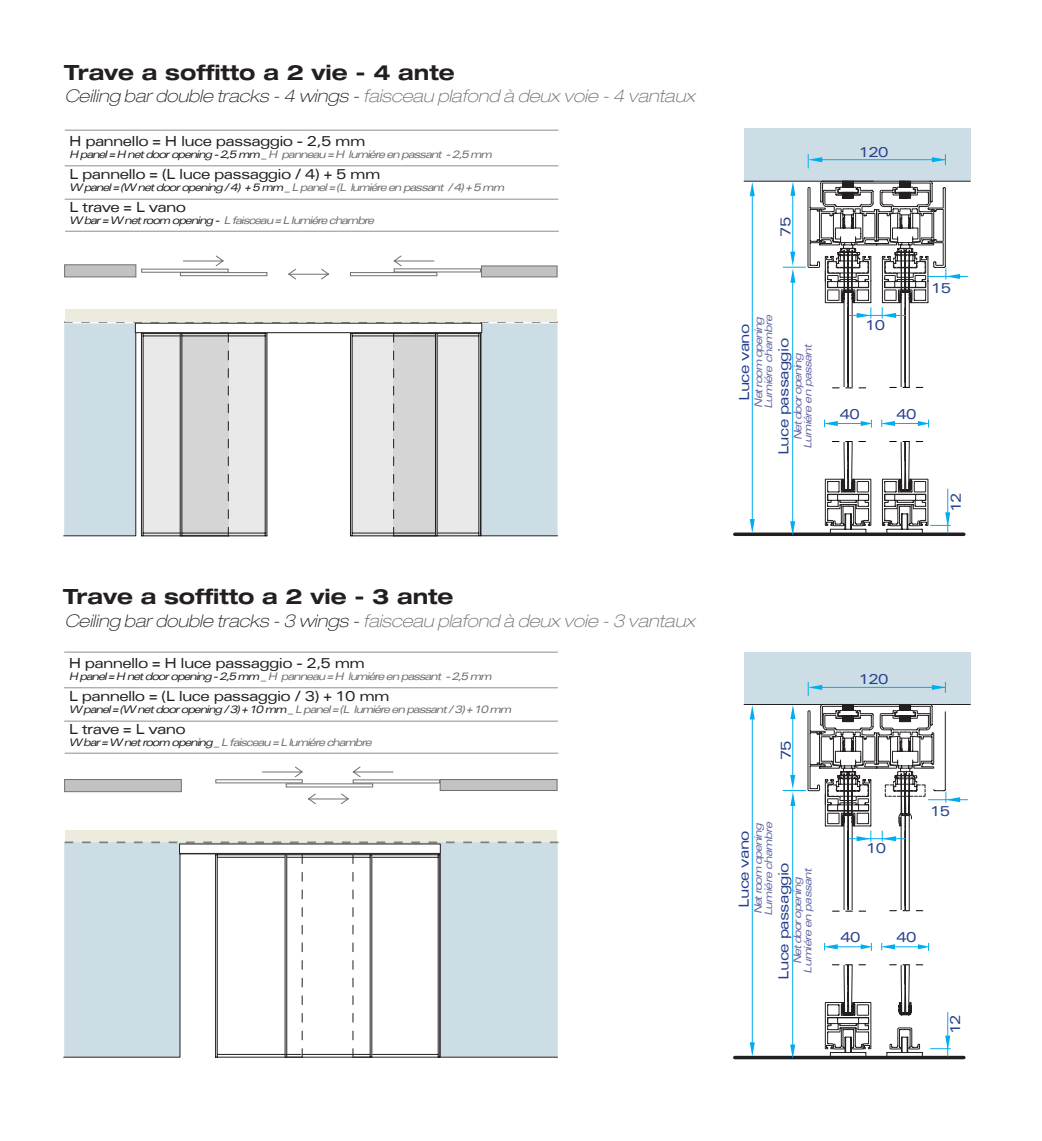
<style>
.page{position:relative;width:1042px;height:1141px;background:#fff}
.page>*{position:absolute;margin:0;border:0;box-sizing:border-box;transform-origin:0 0}
.t1{font:700 expanded 21px "Helvetica Neue";color:#231f20}
.t2{font:italic 100 expanded 17.5px "Helvetica Neue";color:#6c6d70}
.t3{font:expanded 14px "Univers";letter-spacing:-.05em;color:#231f20}
.t4{font:expanded 14px "Univers";letter-spacing:-.05em;color:#253f8e}
.t5{font:italic expanded 10.5px "Univers";letter-spacing:-.12em;color:#6c6d70}
.t6{font:italic expanded 10.5px "Univers";letter-spacing:-.075em;color:#6168a7}
.s1{color:#231f20}
</style>
<div class="page">
<div style="left:65px;top:830px;width:492px;height:12px;background:#ecebde"></div>
<svg style="left:64px;top:842px;width:494px;height:11px;background:#c2d1d9"></svg>
<svg style="left:63px;top:332px;width:495px;height:204px"></svg>
<div style="left:135px;top:323px;width:347px;height:10px;border:1px solid #231f20"></div>
<div style="left:64px;top:264px;width:72px;height:13px;background:#c1c2c4;border:1px solid #6f7073"></div>
<div style="left:481px;top:266px;width:76px;height:11px;background:#c1c2c4;border:1px solid #6f7073"></div>
<div style="left:394px;top:268px;width:87px;height:4px;border:1px solid #6f7073"></div>
<div style="left:350px;top:272px;width:87px;height:4px;border:1px solid #6f7073"></div>
<div style="left:180px;top:272px;width:87px;height:4px;border:1px solid #6f7073"></div>
<svg style="left:393px;top:255px;width:42px;height:12px"></svg>
<svg style="left:183px;top:255px;width:41px;height:12px"></svg>
<svg style="left:288px;top:268px;width:41px;height:12px"></svg>
<svg style="left:63px;top:853px;width:495px;height:205px"></svg>
<div style="left:64px;top:779px;width:118px;height:13px;background:#c1c2c4;border:1px solid #6f7073"></div>
<div style="left:440px;top:779px;width:117px;height:12px;background:#c1c2c4;border:1px solid #6f7073"></div>
<div style="left:353px;top:779px;width:87px;height:4px;border:1px solid #6f7073"></div>
<div style="left:286px;top:783px;width:87px;height:4px;border:1px solid #6f7073"></div>
<div style="left:215px;top:779px;width:88px;height:4px;border:1px solid #6f7073"></div>
<svg style="left:353px;top:855px;width:1px;height:202px"></svg>
<hr style="left:439px;top:855px;width:1px;height:202px;background:#231f20">
<hr style="left:353px;top:1057px;width:87px;height:1px;background:#231f20">
<hr style="left:372px;top:854px;width:68px;height:1px;background:#231f20">
<hr style="left:372px;top:857px;width:66px;height:1px;background:#231f20">
<hr style="left:438px;top:855px;width:1px;height:202px;background:#231f20">
<hr style="left:372px;top:1054px;width:66px;height:1px;background:#231f20">
<svg style="left:302px;top:855px;width:1px;height:202px"></svg>
<hr style="left:371px;top:855px;width:1px;height:202px;background:#231f20">
<hr style="left:285px;top:1057px;width:87px;height:1px;background:#231f20">
<hr style="left:302px;top:854px;width:70px;height:1px;background:#231f20">
<hr style="left:287px;top:857px;width:83px;height:1px;background:#231f20">
<hr style="left:370px;top:855px;width:1px;height:202px;background:#231f20">
<hr style="left:302px;top:1054px;width:68px;height:1px;background:#231f20">
<svg style="left:352px;top:766px;width:42px;height:12px"></svg>
<svg style="left:262px;top:766px;width:41px;height:12px"></svg>
<svg style="left:308px;top:793px;width:41px;height:12px"></svg>
<hr style="left:65px;top:165px;width:493px;height:1px;background:#a8a9ad">
<hr style="left:65px;top:199px;width:493px;height:1px;background:#a8a9ad">
<hr style="left:65px;top:130px;width:493px;height:1px;background:#a8a9ad">
<hr style="left:65px;top:231px;width:494px;height:1px;background:#a8a9ad">
<div style="left:141px;top:269px;width:88px;height:4px;border:1px solid #6f7073"></div>
<hr style="left:267px;top:333px;width:1px;height:203px;background:#231f20">
<hr style="left:64px;top:687px;width:494px;height:1px;background:#a8a9ad">
<hr style="left:64px;top:720px;width:494px;height:2px;background:#a8a9ad">
<hr style="left:64px;top:651px;width:494px;height:2px;background:#a8a9ad">
<hr style="left:65px;top:753px;width:493px;height:1px;background:#a8a9ad">
<hr style="left:215px;top:855px;width:1px;height:202px;background:#231f20">
<hr style="left:216px;top:1057px;width:86px;height:1px;background:#231f20">
<hr style="left:216px;top:854px;width:86px;height:1px;background:#231f20">
<hr style="left:217px;top:857px;width:68px;height:1px;background:#231f20">
<hr style="left:217px;top:1054px;width:84px;height:1px;background:#231f20">
<hr style="left:217px;top:855px;width:1px;height:202px;background:#231f20">
<div style="left:179px;top:844px;width:261px;height:9px;background:#fff"></div>
<div style="left:179px;top:844px;width:261px;height:10px;border:1px solid #231f20"></div>
<hr style="left:735px;top:1056px;width:229px;height:3px;background:#231f20">
<hr style="left:735px;top:533px;width:229px;height:3px;background:#231f20">
<svg style="left:64px;top:321px;width:494px;height:2px"></svg>
<svg style="left:65px;top:841px;width:493px;height:2px"></svg>
<svg style="left:141px;top:333px;width:39px;height:203px;background:#dad9d9"></svg>
<svg style="left:180px;top:333px;width:87px;height:203px;background:#d1d1d1"></svg>
<svg style="left:350px;top:333px;width:44px;height:203px;background:#d6d6d6"></svg>
<svg style="left:394px;top:333px;width:87px;height:203px;background:#d2d2d2"></svg>
<div style="left:65px;top:309px;width:492px;height:13px;background:#ecebde"></div>
<hr style="left:285px;top:855px;width:1px;height:202px;background:#231f20">
<hr style="left:286px;top:855px;width:1px;height:202px;background:#231f20">
<svg style="left:743px;top:128px;width:228px;height:408px"></svg>
<svg style="left:743px;top:652px;width:228px;height:407px"></svg>
<p class="t1" style="left:64px;top:59px;width:392px">Trave a soffitto a 2 vie - 4 ante</p>
<p class="t2" style="left:65px;top:85px;width:631px"><span class="s1">Ceiling bar double tracks - 4 wings -</span> faisceau plafond à deux voie - 4 vantaux</p>
<p class="t3" style="left:69px;top:133px;width:298px">H pannello = H luce passaggio - 2,5 mm</p>
<p class="t3" style="left:69px;top:166px;width:313px">L pannello = (L luce passaggio / 4) + 5 mm</p>
<p class="t3" style="left:69px;top:199px;width:119px">L trave = L vano</p>
<p class="t5" style="left:69px;top:148px;width:425px"><span class="s1">H panel = H net door opening - 2,5 mm _</span> H panneau = H lumiére en passant - 2,5 mm</p>
<p class="t5" style="left:69px;top:181px;width:437px"><span class="s1">W panel = (W net door opening / 4) + 5 mm _</span> L panel = (L lumiére en passant / 4) + 5 mm</p>
<p class="t5" style="left:69px;top:214px;width:307px"><span class="s1">W bar = W net room opening -</span> L faisceau = L lumiére chambre</p>
<p class="t1" style="left:63px;top:583px;width:392px">Trave a soffitto a 2 vie - 3 ante</p>
<p class="t2" style="left:65px;top:610px;width:631px"><span class="s1">Ceiling bar double tracks - 3 wings -</span> faisceau plafond à deux voie - 3 vantaux</p>
<p class="t3" style="left:69px;top:654px;width:298px">H pannello = H luce passaggio - 2,5 mm</p>
<p class="t3" style="left:69px;top:688px;width:323px">L pannello = (L luce passaggio / 3) + 10 mm</p>
<p class="t3" style="left:69px;top:721px;width:119px">L trave = L vano</p>
<p class="t5" style="left:69px;top:670px;width:425px"><span class="s1">H panel = H net door opening - 2,5 mm _</span> H panneau = H lumiére en passant - 2,5 mm</p>
<p class="t5" style="left:69px;top:703px;width:444px"><span class="s1">W panel = (W net door opening / 3) + 10 mm _</span> L panel = (L lumiére en passant / 3) + 10 mm</p>
<p class="t5" style="left:69px;top:736px;width:305px"><span class="s1">W bar = W net room opening _</span> L faisceau = L lumiére chambre</p>
<p class="t4" style="left:777px;top:237px;width:22px;rotate:-90deg">75</p>
<p class="t4" style="left:736px;top:401px;width:79px;rotate:-90deg">Luce vano</p>
<p class="t6" style="left:752px;top:407px;width:92px;rotate:-90deg">Net room opening</p>
<p class="t6" style="left:762px;top:409px;width:96px;rotate:-90deg">Lumiére chambre</p>
<p class="t4" style="left:775px;top:455px;width:119px;rotate:-90deg">Luce passaggio</p>
<p class="t6" style="left:791px;top:440px;width:89px;rotate:-90deg">Net dooropening</p>
<p class="t6" style="left:801px;top:449px;width:108px;rotate:-90deg">Lumiére en passant</p>
<p class="t4" style="left:859px;top:143px;width:31px">120</p>
<p class="t4" style="left:865px;top:316px;width:22px">10</p>
<p class="t4" style="left:931px;top:279px;width:22px">15</p>
<p class="t4" style="left:840px;top:406px;width:22px">40</p>
<p class="t4" style="left:896px;top:406px;width:22px">40</p>
<p class="t4" style="left:947px;top:512px;width:22px;rotate:-90deg">12</p>
<p class="t4" style="left:777px;top:760px;width:22px;rotate:-90deg">75</p>
<p class="t4" style="left:736px;top:908px;width:79px;rotate:-90deg">Luce vano</p>
<p class="t6" style="left:752px;top:914px;width:92px;rotate:-90deg">Net room opening</p>
<p class="t6" style="left:762px;top:916px;width:96px;rotate:-90deg">Lumiére chambre</p>
<p class="t4" style="left:775px;top:979px;width:119px;rotate:-90deg">Luce passaggio</p>
<p class="t6" style="left:791px;top:964px;width:89px;rotate:-90deg">Net dooropening</p>
<p class="t6" style="left:801px;top:974px;width:108px;rotate:-90deg">Lumiére en passant</p>
<p class="t4" style="left:859px;top:671px;width:31px">120</p>
<p class="t4" style="left:866px;top:840px;width:22px">10</p>
<p class="t4" style="left:930px;top:803px;width:22px">15</p>
<p class="t4" style="left:840px;top:928px;width:22px">40</p>
<p class="t4" style="left:896px;top:928px;width:22px">40</p>
<p class="t4" style="left:947px;top:1034px;width:22px;rotate:-90deg">12</p>
</div>
